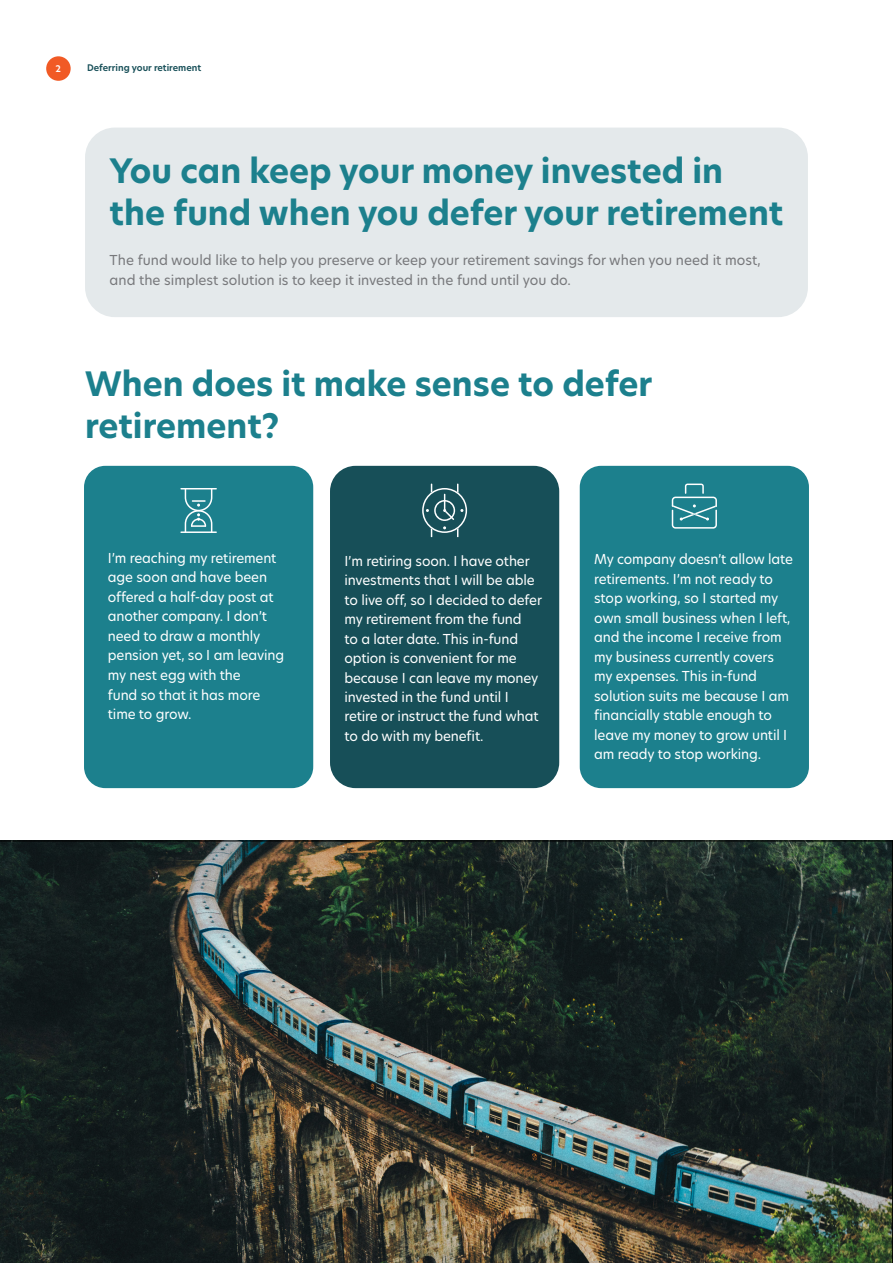
<style>
.page{position:relative;width:893px;height:1263px;background:#fff}
.page>*{position:absolute;margin:0;border:0;box-sizing:border-box;transform-origin:0 0}
.t1{font:700 33px/42px "New Hero";color:#1c808d}
.t2{font:13.5px/19.5px "New Hero";letter-spacing:-.01em;color:#fff}
.t3{font:13.5px/19.5px "New Hero";color:#77787b}
.t4{font:600 9px "New Hero";color:#174f58}
.t5{font:600 9px "New Hero";color:#fff}
</style>
<div class="page">
<div style="left:84px;top:466px;width:229px;height:322px;background:#1c808d;border-radius:21px"></div>
<div style="left:330px;top:466px;width:229px;height:322px;background:#174f58;border-radius:26px"></div>
<div style="left:580px;top:466px;width:229px;height:322px;background:#1c808d;border-radius:21px"></div>
<div style="left:85px;top:128px;width:723px;height:189px;background:#e4e9eb;border-radius:30px"></div>
<div style="left:46px;top:56px;width:25px;height:25px;background:#f15a25;border-radius:50%"></div>
<hr style="left:180px;top:488px;width:37px;height:1px;background:#fff">
<hr style="left:180px;top:531px;width:37px;height:2px;background:#fff">
<svg style="left:185px;top:489px;width:27px;height:43px"></svg>
<svg style="left:422px;top:484px;width:45px;height:53px"></svg>
<img style="left:685px;top:484px;width:19px;height:10px">
<svg style="left:672px;top:497px;width:45px;height:32px"></svg>
<img style="left:0;top:840px;width:893px;height:423px">
<p class="t5" style="left:56px;top:62px;width:7px">2</p>
<p class="t4" style="left:87px;top:62px;width:116px">Deferring your retirement</p>
<h1 class="t1" style="left:110px;top:149px;width:675px">You can keep your money invested in the fund when you defer your retirement</h1>
<p class="t3" style="left:110px;top:250px;width:653px">The fund would like to help you preserve or keep your retirement savings for when you need it most, and the simplest solution is to keep it invested in the fund until you do.</p>
<h1 class="t1" style="left:85px;top:363px;width:569px">When does it make sense to defer retirement?</h1>
<p class="t2" style="left:108px;top:548px;width:178px">I’m reaching my retirement age soon and have been offered a half-day post at another company. I don’t need to draw a monthly pension yet, so I am leaving my nest egg with the<br>fund so that it has more time to grow.</p>
<p class="t2" style="left:344px;top:551px;width:199px">I’m retiring soon. I have other investments that I will be able to live off, so I decided to defer my retirement from the fund<br>to a later date. This in-fund option is convenient for me because I can leave my money invested in the fund until I retire or instruct the fund what to do with my benefit.</p>
<p class="t2" style="left:594px;top:549px;width:200px">My company doesn’t allow late retirements. I’m not ready to stop working, so I started my own small business when I left, and the income I receive from my business currently covers my expenses. This in-fund solution suits me because I am financially stable enough to leave my money to grow until I am ready to stop working.</p>
</div>
